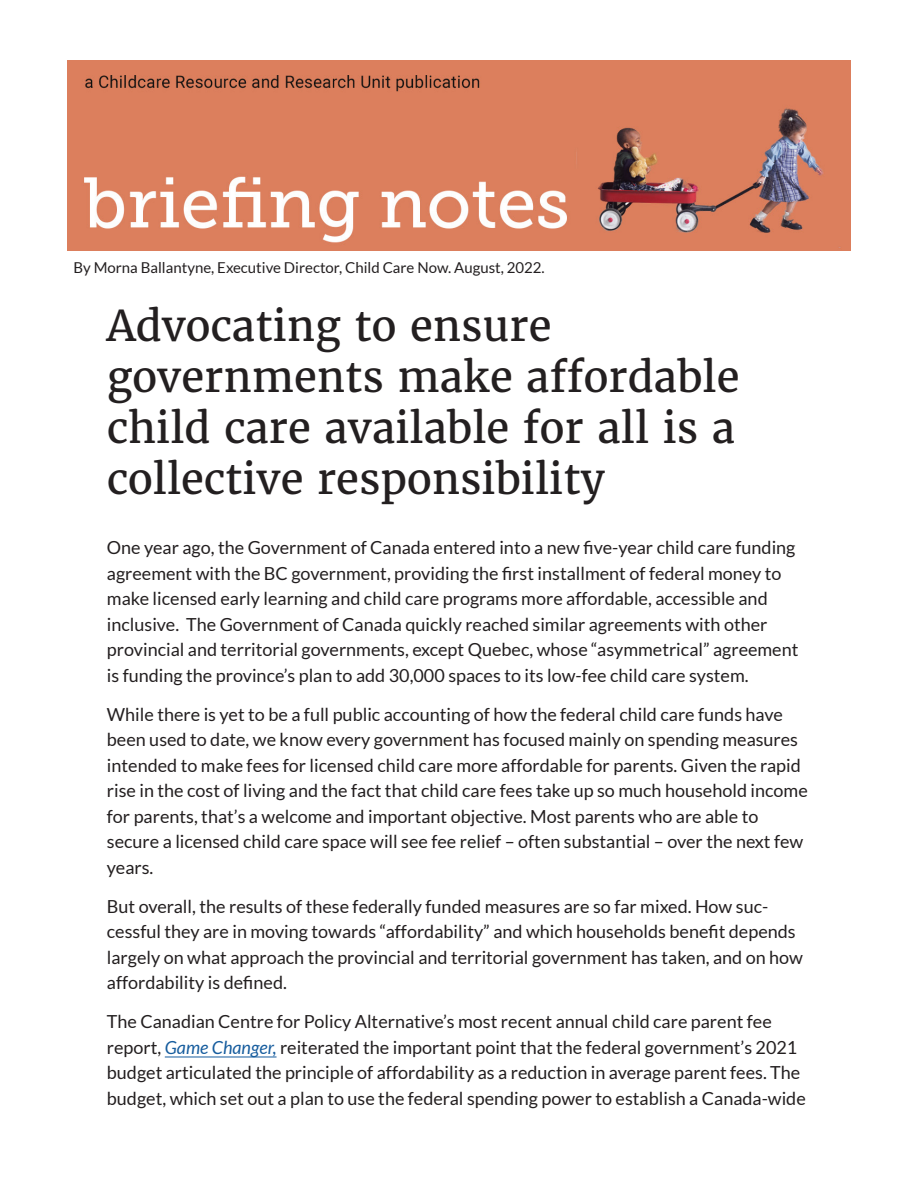
<style>
.page{position:relative;width:918px;height:1188px;background:#fff}
.page>*{position:absolute;margin:0;border:0;box-sizing:border-box;transform-origin:0 0}
.BN_title{font:42px/51px "Merriweather";color:#231f20}
.t1{font:18px/25.5px "Lato";color:#231f20}
.t2{font:15px "Lato";color:#231f20}
.s1{font-style:italic;color:#175d9e}
</style>
<div class="page">
<img style="left:68px;top:60px;width:782px;height:191px">
<hr style="left:165px;top:1057px;width:112px;height:1px;background:#175d9e">
<p class="t2" style="left:74px;top:259px;width:473px">By Morna Ballantyne, Executive Director, Child Care Now. August, 2022.</p>
<p class="BN_title" style="left:107px;top:301px;width:634px">Advocating to ensure governments make affordable child care available for all is a collective responsibility</p>
<p class="t1" style="left:107px;top:535px;width:693px">One year ago, the Government of Canada entered into a new five-year child care funding agreement with the BC government, providing the first installment of federal money to make licensed early learning and child care programs more affordable, accessible and inclusive. The Government of Canada quickly reached similar agreements with other provincial and territorial governments, except Quebec, whose “asymmetrical” agreement is funding the province’s plan to add 30,000 spaces to its low-fee child care system.</p>
<p class="t1" style="left:107px;top:702px;width:702px">While there is yet to be a full public accounting of how the federal child care funds have been used to date, we know every government has focused mainly on spending measures intended to make fees for licensed child care more affordable for parents. Given the rapid rise in the cost of living and the fact that child care fees take up so much household income for parents, that’s a welcome and important objective. Most parents who are able to secure a licensed child care space will see fee relief – often substantial – over the next few years.</p>
<p class="t1" style="left:107px;top:894px;width:698px">But overall, the results of these federally funded measures are so far mixed. How suc&shy;cessful they are in moving towards “affordability” and which households benefit depends largely on what approach the provincial and territorial government has taken, and on how affordability is defined.</p>
<p class="t1" style="left:107px;top:1009px;width:700px">The Canadian Centre for Policy Alternative’s most recent annual child care parent fee report, <span class="s1">Game Changer,</span> reiterated the important point that the federal government’s 2021 budget articulated the principle of affordability as a reduction in average parent fees. The budget, which set out a plan to use the federal spending power to establish a Canada-wide</p>
</div>
